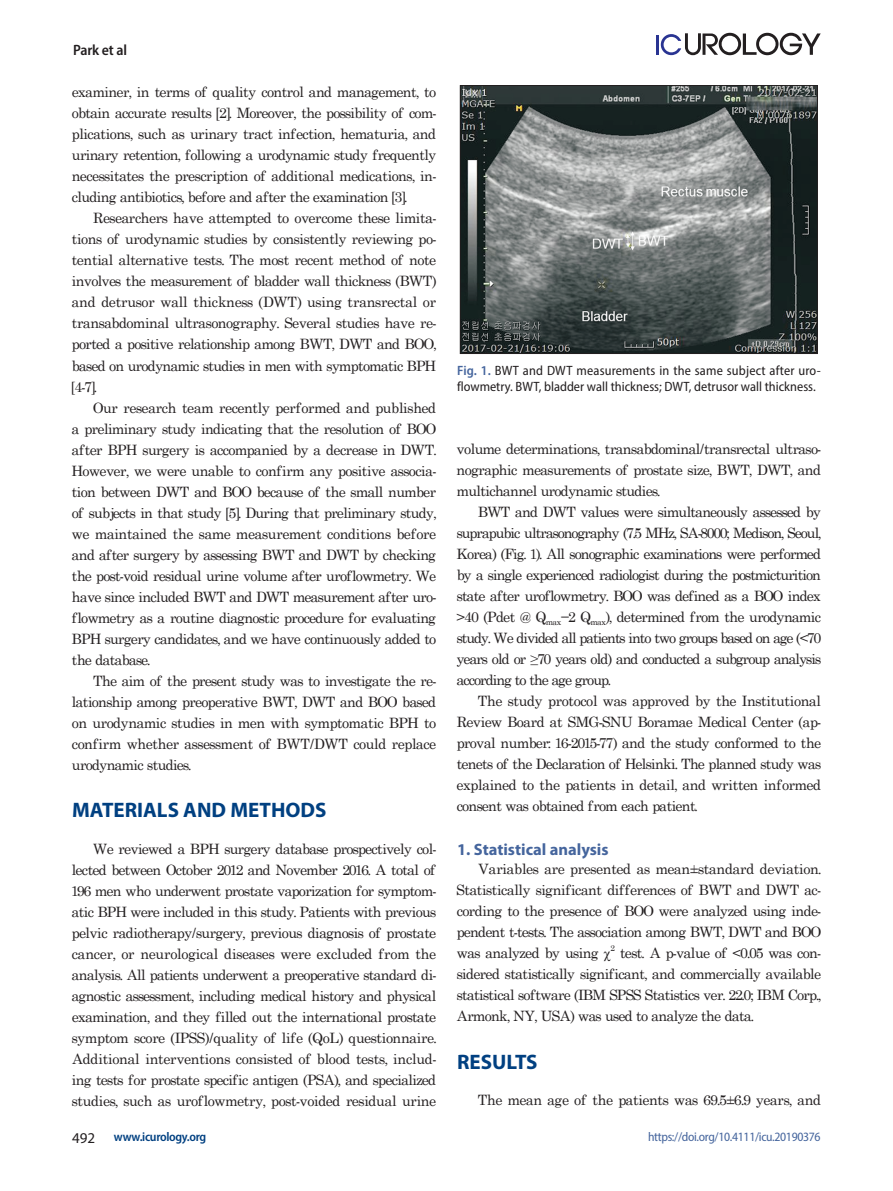
<style>
.page{position:relative;width:893px;height:1191px;background:#fff}
.page>*{position:absolute;margin:0;border:0;box-sizing:border-box;transform-origin:0 0}
.t1{font:700 21px "Myriad Pro";color:#014081}
.t2{font:700 16.5px "Myriad Pro";color:#45659d}
.t3{font:600 semi-condensed 15px "Myriad Pro";letter-spacing:-.01em;color:#231f20}
.t4{font:15px "Myriad Pro";color:#231f20}
.t5{font:14.25px/21px "Century Schoolbook";letter-spacing:-.045em;color:#231f20;text-align:justify}
.t6{font:semi-condensed 13.5px/16.5px "Myriad Pro";color:#231f20}
.t7{font:semi-condensed 12.75px "Myriad Pro";letter-spacing:-.025em;color:#45659d}
.t8{font:600 semi-condensed 12.75px "Myriad Pro";letter-spacing:-.025em;color:#014081}
.t9{font:8.25px "Century Schoolbook";color:#231f20}
.s1{font-weight:600;color:#45659d}
.s2{font-family:"Times New Roman"}
</style>
<div class="page">
<hr style="left:656px;top:35px;width:3px;height:20px;background:#293492">
<svg style="left:661px;top:33px;width:160px;height:22px"></svg>
<img style="left:462px;top:87px;width:354px;height:265px">
<div style="left:460px;top:85px;width:358px;height:269px;border:1px solid #231f20"></div>
<p class="t3" style="left:73px;top:41px;width:55px">Park et al</p>
<p class="t5" style="left:72px;top:80px;width:367px">examiner, in terms of quality control and management, to obtain accurate results [2]. Moreover, the possibility of com&shy;plications, such as urinary tract infection, hematuria, and urinary retention, following a urodynamic study frequently necessitates the prescription of additional medications, in&shy;cluding antibiotics, before and after the examination [3].</p>
<p class="t5" style="left:71px;top:206px;width:368px;text-indent:23px">Researchers have attempted to overcome these limita&shy;tions of urodynamic studies by consistently reviewing po&shy;tential alternative tests. The most recent method of note involves the measurement of bladder wall thickness (BWT) and detrusor wall thickness (DWT) using transrectal or transabdominal ultrasonography. Several studies have re&shy;ported a positive relationship among BWT, DWT and BOO, based on urodynamic studies in men with symptomatic BPH [4-7].</p>
<p class="t5" style="left:72px;top:396px;width:367px;text-indent:21px">Our research team recently performed and published a preliminary study indicating that the resolution of BOO after BPH surgery is accompanied by a decrease in DWT.<br>However, we were unable to confirm any positive associa&shy;tion between DWT and BOO because of the small number of subjects in that study [5]. During that preliminary study, we maintained the same measurement conditions before and after surgery by assessing BWT and DWT by checking the post-void residual urine volume after uroflowmetry. We have since included BWT and DWT measurement after uro&shy;flowmetry as a routine diagnostic procedure for evaluating BPH surgery candidates, and we have continuously added to the database.</p>
<p class="t5" style="left:72px;top:669px;width:366px;text-indent:21px">The aim of the present study was to investigate the re&shy;lationship among preoperative BWT, DWT and BOO based on urodynamic studies in men with symptomatic BPH to confirm whether assessment of BWT/DWT could replace urodynamic studies.</p>
<h1 class="t1" style="left:72px;top:796px;width:256px">MATERIALS AND METHODS</h1>
<p class="t5" style="left:71px;top:836px;width:368px;text-align:left;text-indent:23px">We reviewed a BPH surgery database prospectively col&shy;lected between October 2012 and November 2016. A total of 196 men who underwent prostate vaporization for symptom&shy;atic BPH were included in this study. Patients with previous pelvic radiotherapy/surgery, previous diagnosis of prostate cancer, or neurological diseases were excluded from the analysis. All patients underwent a preoperative standard di&shy;agnostic assessment, including medical history and physical examination, and they filled out the international prostate symptom score (IPSS)/quality of life (QoL) questionnaire.<br>Additional interventions consisted of blood tests, includ&shy;ing tests for prostate specific antigen (PSA), and specialized studies, such as uroflowmetry, post-voided residual urine</p>
<p class="t4" style="left:72px;top:1128px;width:24px">492</p>
<p class="t8" style="left:114px;top:1128px;width:94px">www.icurology.org</p>
<p class="t6" style="left:457px;top:362px;width:365px"><span class="s1">Fig. 1.</span> BWT and DWT measurements in the same subject after uro&shy;flowmetry. BWT, bladder wall thickness; DWT, detrusor wall thickness.</p>
<p class="t5" style="left:456px;top:437px;width:367px">volume determinations, transabdominal/transrectal ultraso&shy;nographic measurements of prostate size, BWT, DWT, and multichannel urodynamic studies.</p>
<p class="t5" style="left:456px;top:500px;width:367px;text-indent:21px">BWT and DWT values were simultaneously assessed by suprapubic ultrasonography (7.5 MHz, SA-8000; Medison, Seoul, Korea) (Fig. 1). All sonographic examinations were performed by a single experienced radiologist during the postmicturition state after uroflowmetry. BOO was defined as a BOO index &gt;40 (Pdet @ Q<sub>max</sub>−2 Q<sub>max</sub>), determined from the urodynamic study. We divided all patients into two groups based on age (&lt;70 years old or ≥70 years old) and conducted a subgroup analysis according to the age group.</p>
<p class="t5" style="left:456px;top:689px;width:367px;text-indent:21px">The study protocol was approved by the Institutional Review Board at SMG-SNU Boramae Medical Center (ap&shy;proval number: 16-2015-77) and the study conformed to the tenets of the Declaration of Helsinki. The planned study was explained to the patients in detail, and written informed consent was obtained from each patient.</p>
<p class="t2" style="left:457px;top:838px;width:153px">1. Statistical analysis</p>
<p class="t5" style="left:456px;top:857px;width:367px;text-indent:22px">Variables are presented as mean±standard deviation.<br>Statistically significant differences of BWT and DWT ac&shy;cording to the presence of BOO were analyzed using inde&shy;pendent t-tests. The association among BWT, DWT and BOO was analyzed by using <span class="s2">χ</span></p>
<p class="t9" style="left:611px;top:941px;width:6px">2</p>
<p class="t5" style="left:456px;top:941px;width:367px;text-indent:164px">test. A p-value of &lt;0.05 was con&shy;sidered statistically significant, and commercially available statistical software (IBM SPSS Statistics ver. 22.0; IBM Corp., Armonk, NY, USA) was used to analyze the data.</p>
<h1 class="t1" style="left:457px;top:1047px;width:82px">RESULTS</h1>
<p class="t5" style="left:478px;top:1088px;width:344px">The mean age of the patients was 69.5±6.9 years, and</p>
<p class="t7" style="left:648px;top:1128px;width:174px">https://doi.org/10.4111/icu.20190376</p>
</div>
